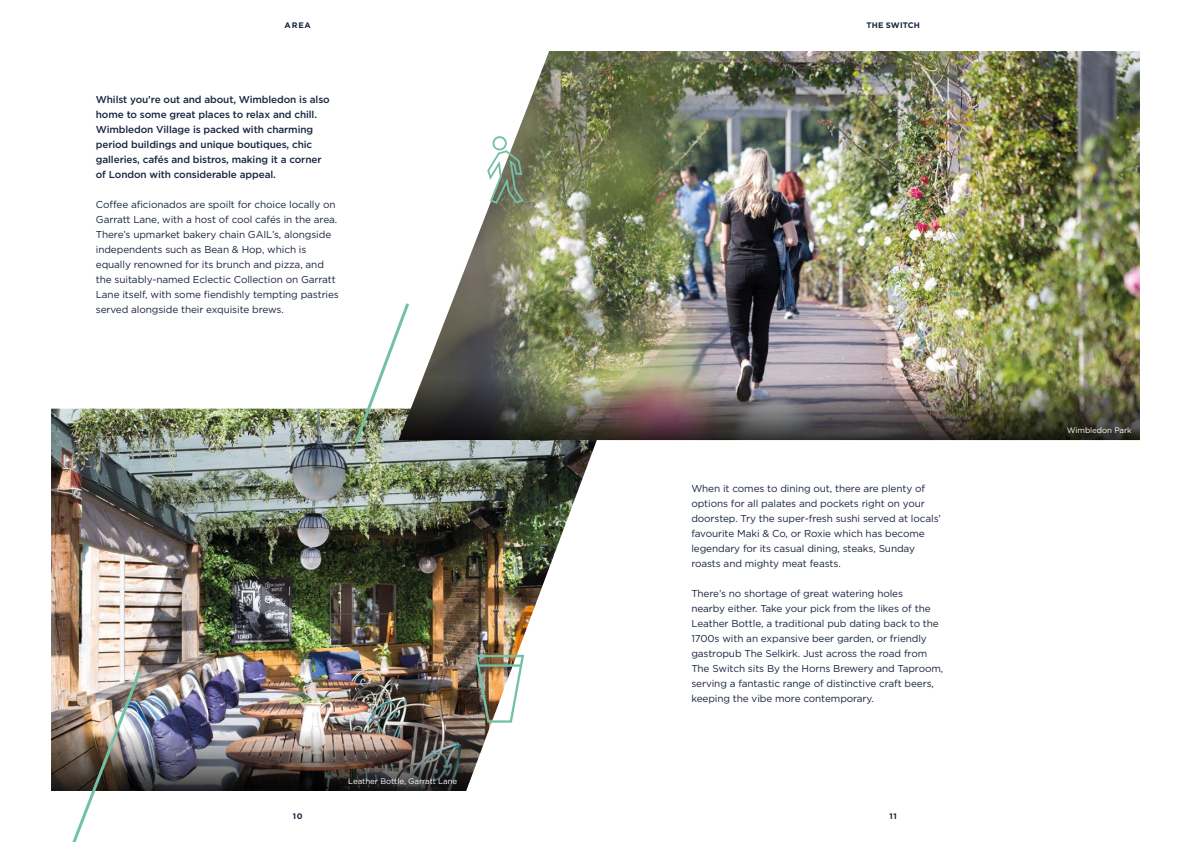
<style>
.page{position:relative;width:1191px;height:842px;background:#fff}
.page>*{position:absolute;margin:0;border:0;box-sizing:border-box;transform-origin:0 0}
.t1{font:10px/15px "Gotham";letter-spacing:-.01em;color:#18243f}
.t2{font:500 10px/15px "Gotham";letter-spacing:-.01em;color:#18243f}
.t3{font:8px "Gotham";letter-spacing:-.01em;color:#fff}
.t4{font:700 8px "Gotham";letter-spacing:.01em;color:#18243f}
</style>
<div class="page">
<img style="left:51px;top:409px;width:557px;height:244px">
<img style="left:422px;top:51px;width:718px;height:328px">
<img style="left:411px;top:379px;width:729px;height:61px">
<img style="left:352px;top:303px;width:59px;height:143px">
<img style="left:51px;top:653px;width:473px;height:189px">
<hr style="left:478px;top:664px;width:43px;height:3px;background:#72c1a5">
<div style="left:492px;top:136px;width:15px;height:14px;border:2px solid #72c1a5;border-radius:50%"></div>
<svg style="left:486px;top:149px;width:39px;height:64px"></svg>
<p class="t4" style="left:285px;top:20px;width:28px">AREA</p>
<p class="t2" style="left:96px;top:92px;width:235px">Whilst you’re out and about, Wimbledon is also home to some great places to relax and chill.<br>Wimbledon Village is packed with charming period buildings and unique boutiques, chic galleries, cafés and bistros, making it a corner of London with considerable appeal.</p>
<p class="t1" style="left:96px;top:197px;width:245px">Coffee aficionados are spoilt for choice locally on Garratt Lane, with a host of cool cafés in the area.<br>There’s upmarket bakery chain GAIL’s, alongside independents such as Bean &amp; Hop, which is equally renowned for its brunch and pizza, and the suitably-named Eclectic Collection on Garratt Lane itself, with some fiendishly tempting pastries served alongside their exquisite brews.</p>
<p class="t3" style="left:348px;top:776px;width:111px">Leather Bottle, Garratt Lane</p>
<p class="t4" style="left:866px;top:20px;width:55px">THE SWITCH</p>
<p class="t1" style="left:691px;top:481px;width:251px">When it comes to dining out, there are plenty of options for all palates and pockets right on your doorstep. Try the super-fresh sushi served at locals’ favourite Maki &amp; Co, or Roxie which has become legendary for its casual dining, steaks, Sunday roasts and mighty meat feasts.</p>
<p class="t1" style="left:691px;top:586px;width:253px">There’s no shortage of great watering holes<br>nearby either. Take your pick from the likes of the Leather Bottle, a traditional pub dating back to the 1700s with an expansive beer garden, or friendly gastropub The Selkirk. Just across the road from The Switch sits By the Horns Brewery and Taproom, serving a fantastic range of distinctive craft beers, keeping the vibe more contemporary.</p>
<p class="t4" style="left:293px;top:811px;width:12px">10</p>
<p class="t4" style="left:889px;top:811px;width:9px">11</p>
<p class="t3" style="left:1066px;top:425px;width:67px">Wimbledon Park</p>
</div>
